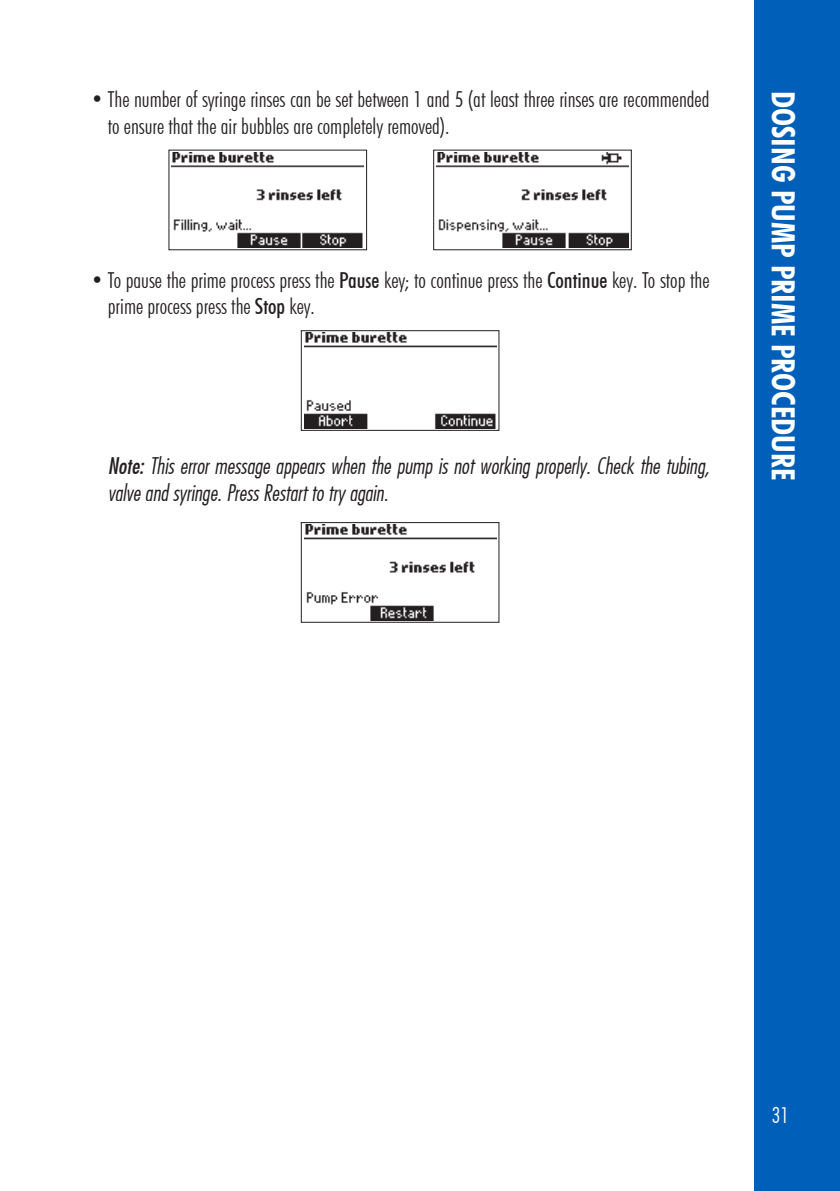
<style>
.page{position:relative;width:840px;height:1191px;background:#fff}
.page>*{position:absolute;margin:0;border:0;box-sizing:border-box;transform-origin:0 0}
.t1{font:700 condensed 32px "Futura BT";color:#fff}
.t2{font:300 condensed 22px/26.4px "Futura BT";color:#231f20}
.t3{font:22px/26.4px "Futura Lt Cn BT Italic";color:#231f20}
.t4{font:300 condensed 22px "Futura BT";color:#fff}
.s1{font-weight:500}
.s2{font-family:"Futura Md Cn BT Italic"}
</style>
<div class="page">
<div style="left:754px;top:0;width:85px;height:1191px;background:#005fb9"></div>
<svg style="left:168px;top:149px;width:199px;height:102px"></svg>
<svg style="left:433px;top:149px;width:199px;height:102px"></svg>
<svg style="left:300px;top:330px;width:199px;height:101px"></svg>
<svg style="left:300px;top:522px;width:199px;height:101px"></svg>
<p class="t2" style="left:108px;top:86px;width:602px;text-indent:-17px">• The number of syringe rinses can be set between 1 and 5 (at least three rinses are recommended to ensure that the air bubbles are completely removed).</p>
<p class="t2" style="left:108px;top:267px;width:602px;text-indent:-17px">• To pause the prime process press the <span class="s1">Pause</span> key; to continue press the <span class="s1">Continue</span> key. To stop the prime process press the <span class="s1">Stop</span> key.</p>
<p class="t3" style="left:108px;top:452px;width:602px"><span class="s2">Note:</span> This error message appears when the pump is not working properly. Check the tubing, valve and syringe. Press Restart to try again.</p>
<h1 class="t1" style="left:802px;top:91px;width:388px;rotate:90deg">Dosing Pump Prime Procedure</h1>
<p class="t4" style="left:771px;top:1101px;width:19px">31</p>
</div>
